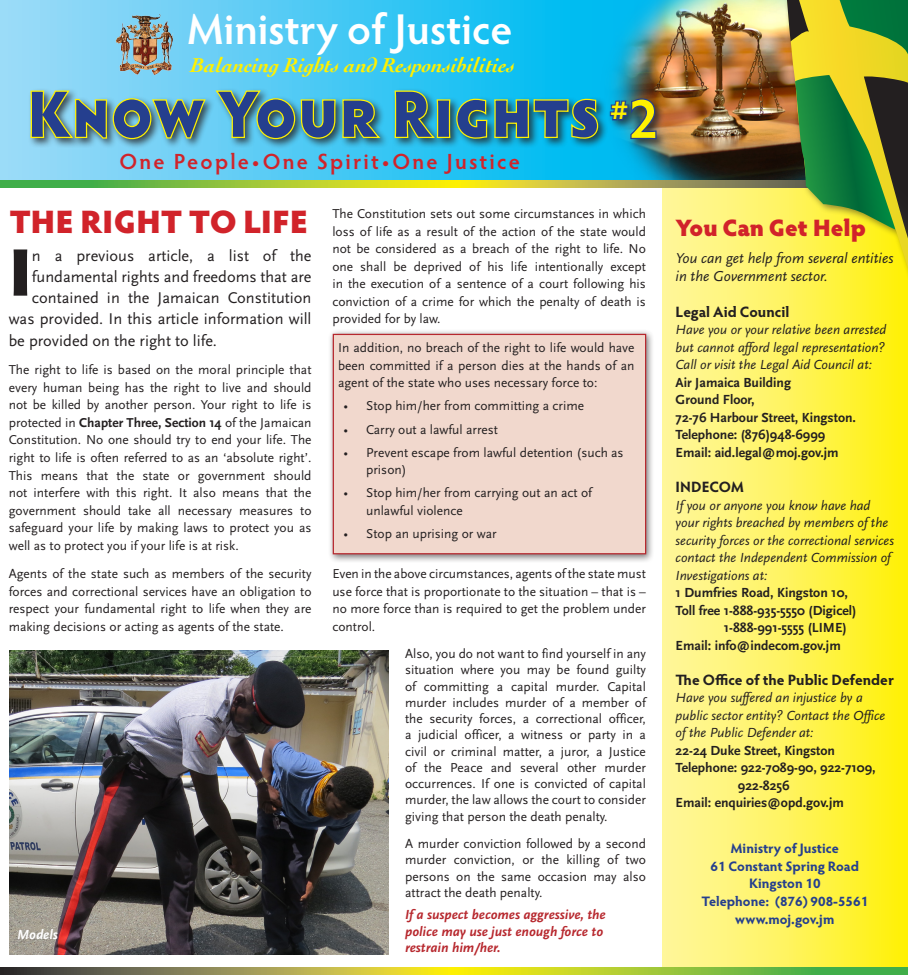
<style>
.page{position:relative;width:908px;height:975px;background:#fff}
.page>*{position:absolute;margin:0;border:0;box-sizing:border-box;transform-origin:0 0}
.Intro_OPara{font:900 67.38px "Hypatia Sans Pro";color:#231f20}
.t1{font:600 43.25px "Hypatia Sans Pro";color:#fff}
.t2{font:600 32.75px "Hypatia Sans Pro";color:#fff101}
.t3{font:900 32.5px "Hypatia Sans Pro";letter-spacing:-.005em;color:#d1232a}
.t4{font:900 23.75px "Hypatia Sans Pro";letter-spacing:-.005em;color:#d1232a}
.t5{font:600 22px "Hypatia Sans Pro";letter-spacing:.1em;color:#d1232a}
.t6{font:italic 700 21px "Cochin";color:#fff101}
.Intro_OPara-2{font:16.25px "Scala Sans";color:#231f20}
.t7{font:italic 15px/18px "Scala Sans";color:#231f20}
.t8{font:700 15px "Hypatia Sans Pro";color:#231f20}
.t9{font:italic 13.75px/17.5px "Scala Sans";color:#231f20}
.t10{font:700 13.75px/17.5px "Scala Sans";color:#231f20}
.t11{font:700 13.75px/17.5px "Hypatia Sans Pro";color:#253f8e;text-align:center}
.t12{font:italic 700 13.75px/16.2px "Scala Sans";color:#b7282e}
.t13{font:italic 700 13.75px "Scala Sans";color:#fff}
.t14{font:13.5px/17.5px "Scala Sans";color:#231f20;text-align:justify}
.s1{font-size:56.25px}
.s2{font-weight:700}
</style>
<div class="page">
<svg style="left:1px;top:1px;width:597px;height:179px;background:#4ccaf4"></svg>
<img style="left:598px;top:1px;width:176px;height:179px">
<div style="left:28px;top:88px;width:580px;height:62px;background:#231f20;opacity:.75"></div>
<img style="left:30px;top:90px;width:568px;height:50px">
<div style="left:662px;top:184px;width:244px;height:790px;background:linear-gradient(to right,#fff7a5,#fff10f)"></div>
<svg style="left:0;top:180px;width:774px;height:8px;background:#a2bc3c"></svg>
<div style="left:774px;top:0;width:133px;height:328px;background:#231f20;opacity:.51"></div>
<svg style="left:786px;top:0;width:121px;height:268px;background:#8aa131"></svg>
<img style="left:108px;top:11px;width:72px;height:65px">
<svg style="left:0;top:967px;width:907px;height:7px;background:#95ab3d"></svg>
<div style="left:327px;top:329px;width:327px;height:234px;background:#231f20;opacity:.6"></div>
<div style="left:332px;top:334px;width:314px;height:220px;background:#f1d8cd;border:1px solid #b7282e"></div>
<div style="left:607px;top:96px;width:59px;height:54px;background:#231f20;opacity:.75"></div>
<img style="left:608px;top:97px;width:49px;height:44px">
<img style="left:9px;top:650px;width:379px;height:304px">
<h2 class="t1" style="left:187px;top:-1px;width:326px">Ministry of Justice</h2>
<h3 class="t6" style="left:191px;top:53px;width:325px">Balancing Rights and Responsibilities</h3>
<h3 class="t5" style="left:119px;top:146px;width:402px">One People•One Spirit•One Justice</h3>
<p class="t2" style="left:610px;top:85px;width:49px">#<span class="s1">2</span></p>
<p class="t3" style="left:9px;top:198px;width:300px">THE RIGHT TO LIFE</p>
<p class="t14" style="left:332px;top:205px;width:315px">The Constitution sets out some circumstances in which loss of life as a result of the action of the state would not be considered as a breach of the right to life. No one shall be deprived of his life intentionally except in the execution of a sentence of a court following his conviction of a crime for which the penalty of death is provided for by law.</p>
<p class="t14" style="left:338px;top:339px;width:298px">In addition, no breach of the right to life would have been committed if a person dies at the hands of an agent of the state who uses necessary force to:</p>
<p class="t14" style="left:343px;top:397px;width:242px">• Stop him/her from committing a crime</p>
<p class="t14" style="left:343px;top:420px;width:156px">• Carry out a lawful arrest</p>
<p class="t14" style="left:366px;top:444px;width:259px;text-indent:-22px">• Prevent escape from lawful detention (such as prison)</p>
<p class="t14" style="left:366px;top:484px;width:227px;text-indent:-22px">• Stop him/her from carrying out an act of unlawful violence</p>
<p class="t14" style="left:343px;top:525px;width:154px">• Stop an uprising or war</p>
<p class="t14" style="left:332px;top:565px;width:315px">Even in the above circumstances, agents of the state must use force that is proportionate to the situation – that is – no more force than is required to get the problem under control.</p>
<p class="t14" style="left:405px;top:645px;width:242px;line-height:16.2px">Also, you do not want to find yourself in any situation where you may be found guilty of committing a capital murder. Capital murder includes murder of a member of the security forces, a correctional officer, a judicial officer, a witness or party in a civil or criminal matter, a juror, a Justice of the Peace and several other murder occurrences. If one is convicted of capital murder, the law allows the court to consider giving that person the death penalty.</p>
<p class="t14" style="left:405px;top:835px;width:242px;line-height:16.2px">A murder conviction followed by a second murder conviction, or the killing of two persons on the same occasion may also attract the death penalty.</p>
<p class="t12" style="left:405px;top:907px;width:202px">If a suspect becomes aggressive, the police may use just enough force to restrain him/her.</p>
<p class="Intro_OPara" style="left:9px;top:222px;width:25px">I</p>
<p class="Intro_OPara-2" style="left:32px;top:246px;width:281px">n a previous article, a list of the</p>
<p class="Intro_OPara-2" style="left:32px;top:268px;width:281px">fundamental rights and freedoms that are</p>
<p class="Intro_OPara-2" style="left:32px;top:289px;width:281px">contained in the Jamaican Constitution</p>
<p class="Intro_OPara-2" style="left:9px;top:310px;width:304px">was provided. In this article information will</p>
<p class="Intro_OPara-2" style="left:9px;top:331px;width:210px">be provided on the right to life.</p>
<p class="t14" style="left:9px;top:361px;width:304px">The right to life is based on the moral principle that every human being has the right to live and should not be killed by another person. Your right to life is protected in <span class="s2">Chapter Three, Section 14</span> of the Jamaican Constitution. No one should try to end your life. The right to life is often referred to as an ‘absolute right’.<br>This means that the state or government should not interfere with this right. It also means that the government should take all necessary measures to safeguard your life by making laws to protect you as well as to protect you if your life is at risk.</p>
<p class="t14" style="left:9px;top:565px;width:304px">Agents of the state such as members of the security forces and correctional services have an obligation to respect your fundamental right to life when they are making decisions or acting as agents of the state.</p>
<p class="t13" style="left:17px;top:926px;width:42px">Models</p>
<h3 class="t4" style="left:675px;top:210px;width:192px">You Can Get Help</h3>
<p class="t7" style="left:675px;top:249px;width:219px">You can get help from several entities in the Government sector.</p>
<p class="t8" style="left:675px;top:301px;width:115px">Legal Aid Council</p>
<p class="t9" style="left:675px;top:321px;width:212px;text-align:justify">Have you or your relative been arrested but cannot afford legal representation?<br>Call or visit the Legal Aid Council at:</p>
<p class="t10" style="left:675px;top:374px;width:182px">Air Jamaica Building<br>Ground Floor,<br>72-76 Harbour Street, Kingston.<br>Telephone: (876)948-6999<br>Email: aid.legal@moj.gov.jm</p>
<p class="t8" style="left:675px;top:476px;width:70px">INDECOM</p>
<p class="t9" style="left:675px;top:496px;width:220px">If you or anyone you know have had your rights breached by members of the security forces or the correctional services contact the Independent Commission of Investigations at:</p>
<p class="t10" style="left:675px;top:584px;width:174px">1 Dumfries Road, Kingston 10,</p>
<p class="t10" style="left:675px;top:601px;width:182px">Toll free 1-888-935-5550 (Digicel)</p>
<p class="t10" style="left:723px;top:619px;width:124px">1-888-991-5555 (LIME)</p>
<p class="t10" style="left:675px;top:636px;width:166px">Email: info@indecom.gov.jm</p>
<p class="t8" style="left:675px;top:668px;width:220px">The Office of the Public Defender</p>
<p class="t9" style="left:675px;top:689px;width:211px">Have you suffered an injustice by a public sector entity? Contact the Office of the Public Defender at:</p>
<p class="t10" style="left:675px;top:741px;width:161px">22-24 Duke Street, Kingston</p>
<p class="t10" style="left:675px;top:759px;width:201px">Telephone: 922-7089-90, 922-7109,</p>
<p class="t10" style="left:737px;top:776px;width:53px">922-8256</p>
<p class="t10" style="left:675px;top:794px;width:170px">Email: enquiries@opd.gov.jm</p>
<p class="t11" style="left:701px;top:839px;width:168px">Ministry of Justice<br>61 Constant Spring Road<br>Kingston 10<br>Telephone: (876) 908-5561 www.moj.gov.jm</p>
</div>
